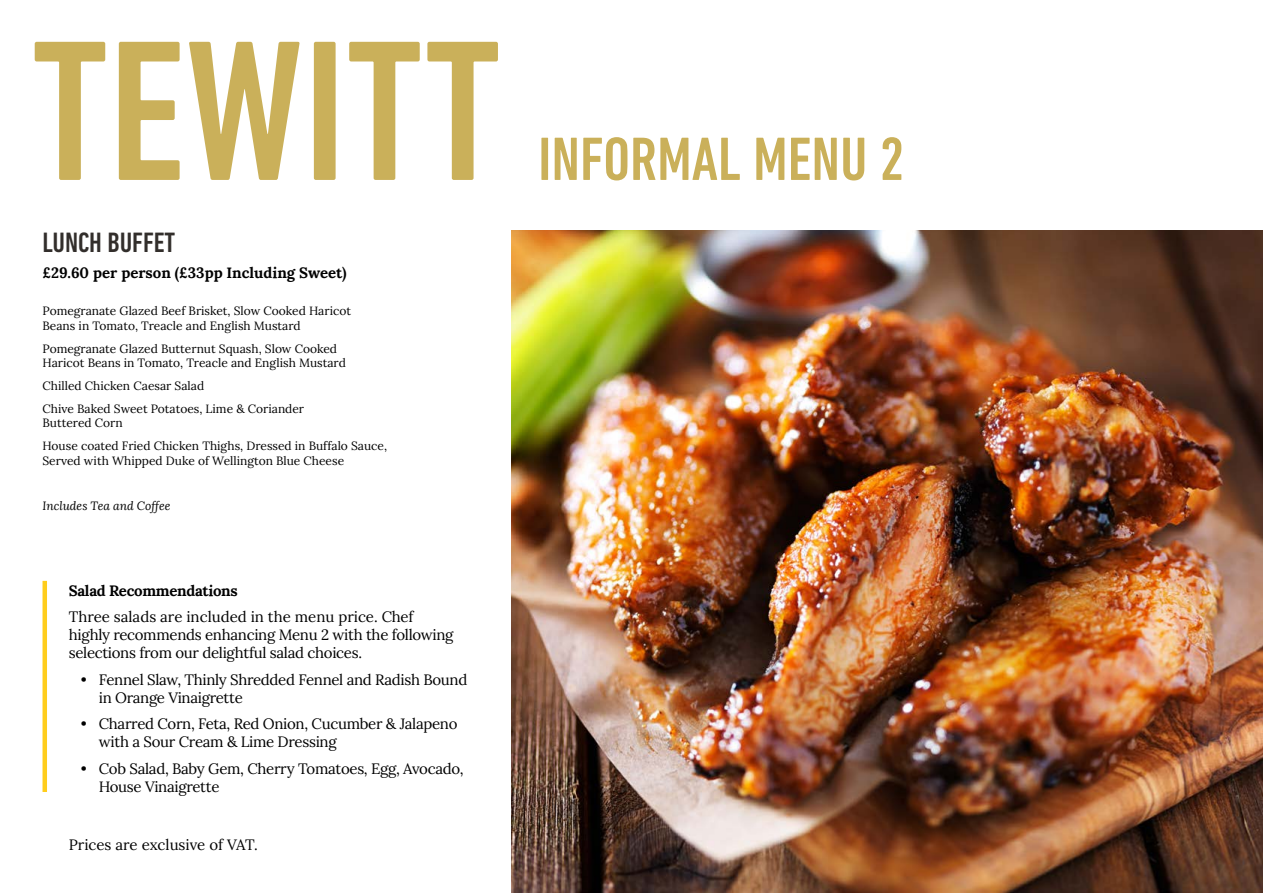
<style>
.page{position:relative;width:1263px;height:893px;background:#fff}
.page>*{position:absolute;margin:0;border:0;box-sizing:border-box;transform-origin:0 0}
.t1{font:500 condensed 203.1px "DIN Next LT Pro";color:#cab05a}
.t2{font:500 condensed 62.1px "DIN Next LT Pro";color:#cab05a}
.t3{font:500 condensed 28.5px "DIN Next LT Pro";color:#322e2b}
.t4{font:15px/18px "Lora";letter-spacing:-.02em;color:#000}
.t5{font:700 15px "Lora";letter-spacing:-.005em;color:#000}
.t6{font:15px "Lora";color:#000}
.t7{font:12px/14.4px "Lora";color:#000}
.t8{font:italic 12px "Lora";color:#000}
</style>
<div class="page">
<hr style="left:43px;top:581px;width:4px;height:211px;background:#ffcd1c">
<img style="left:512px;top:230px;width:751px;height:663px">
<h1 class="t1" style="left:32px;top:-3px;width:470px">TEWITT</h1>
<h3 class="t3" style="left:43px;top:226px;width:134px">LUNCH BUFFET</h3>
<p class="t5" style="left:43px;top:260px;width:305px">£29.60 per person (£33pp Including Sweet)</p>
<p class="t7" style="left:43px;top:303px;width:310px">Pomegranate Glazed Beef Brisket, Slow Cooked Haricot<br>Beans in Tomato, Treacle and English Mustard</p>
<p class="t7" style="left:43px;top:340px;width:305px">Pomegranate Glazed Butternut Squash, Slow Cooked<br>Haricot Beans in Tomato, Treacle and English Mustard</p>
<p class="t7" style="left:43px;top:373px;width:263px;line-height:23px">Chilled Chicken Caesar Salad<br>Chive Baked Sweet Potatoes, Lime &amp; Coriander</p>
<p class="t7" style="left:43px;top:411px;width:346px;line-height:23px">Buttered Corn<br>House coated Fried Chicken Thighs, Dressed in Buffalo Sauce,</p>
<p class="t7" style="left:43px;top:452px;width:303px">Served with Whipped Duke of Wellington Blue Cheese</p>
<p class="t8" style="left:43px;top:499px;width:129px">Includes Tea and Coffee</p>
<p class="t5" style="left:69px;top:578px;width:171px">Salad Recommendations</p>
<p class="t4" style="left:69px;top:607px;width:386px">Three salads are included in the menu price. Chef highly recommends enhancing Menu 2 with the following selections from our delightful salad choices.</p>
<p class="t4" style="left:99px;top:670px;width:370px;text-indent:-18px">• Fennel Slaw, Thinly Shredded Fennel and Radish Bound in Orange Vinaigrette</p>
<p class="t4" style="left:99px;top:714px;width:360px;text-indent:-18px">• Charred Corn, Feta, Red Onion, Cucumber &amp; Jalapeno with a Sour Cream &amp; Lime Dressing</p>
<p class="t4" style="left:99px;top:759px;width:366px;text-indent:-18px">• Cob Salad, Baby Gem, Cherry Tomatoes, Egg, Avocado,<br>House Vinaigrette</p>
<p class="t6" style="left:69px;top:834px;width:191px">Prices are exclusive of VAT.</p>
<h2 class="t2" style="left:538px;top:124px;width:368px">INFORMAL MENU 2</h2>
</div>
